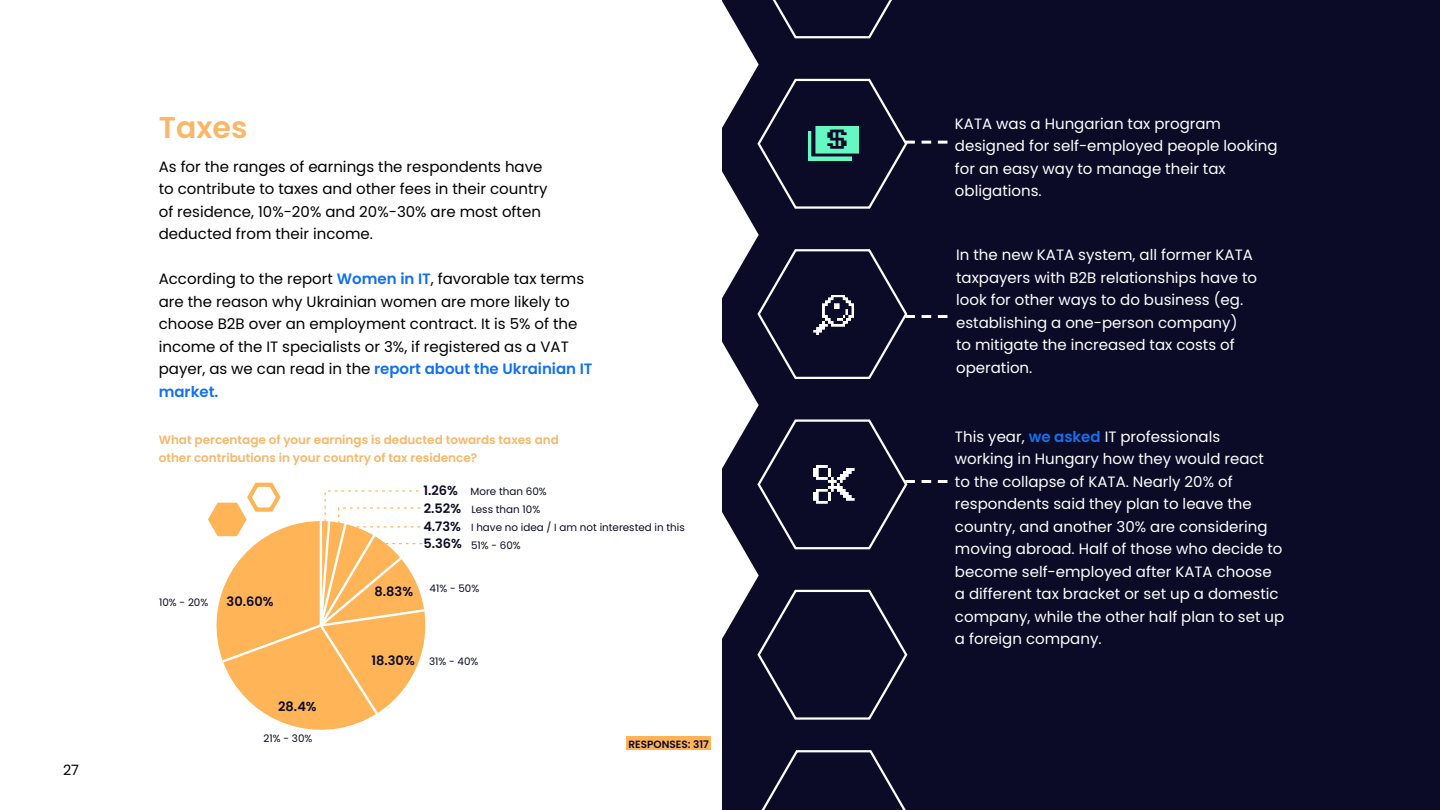
<style>
.page{position:relative;width:1440px;height:810px;background:#fff}
.page>*{position:absolute;margin:0;border:0;box-sizing:border-box;transform-origin:0 0}
.t1{font:600 30px "Poppins";color:#f9b768}
.t2{font:21.9px "Dogica bold";color:#0b0b28}
.t3{font:15px/22.5px "Poppins";color:#fff}
.t4{font:15px/22.5px "Poppins";color:#000}
.t5{font:14.25px "Poppins";color:#000}
.t6{font:600 12.98px/17.5px "Poppins";color:#0b0b28}
.t7{font:600 12px/18px "Poppins";color:#f9b768}
.t8{font:600 10.5px "Poppins";color:#0b0b28}
.t9{font:10.35px/17.8px "Poppins";color:#0b0b28}
.s1{font-weight:600;color:#1271ed}
.s2{font-weight:600;font-size:12.98px}
</style>
<div class="page">
<div style="left:723px;top:1px;width:717px;height:809px;background:#0b0b28"></div>
<svg style="left:761px;top:750px;width:145px;height:60px"></svg>
<svg style="left:208px;top:483px;width:218px;height:247px"></svg>
<svg style="left:722px;top:0;width:225px;height:721px"></svg>
<div style="left:626px;top:737px;width:85px;height:13px;background:#ffb357"></div>
<p class="t5" style="left:63px;top:762px;width:17px">27</p>
<h1 class="t1" style="left:159px;top:110px;width:90px">Taxes</h1>
<p class="t4" style="left:159px;top:155px;width:390px">As for the ranges of earnings the respondents have to contribute to taxes and other fees in their country of residence, 10%-20% and 20%-30% are most often deducted from their income.</p>
<p class="t4" style="left:159px;top:268px;width:435px">According to the report <span class="s1">Women in IT</span>, favorable tax terms are the reason why Ukrainian women are more likely to choose B2B over an employment contract. It is 5% of the income of the IT specialists or 3%, if registered as a VAT payer, as we can read in the <span class="s1">report about the Ukrainian IT market.</span></p>
<p class="t7" style="left:159px;top:431px;width:402px">What percentage of your earnings is deducted towards taxes and other contributions in your country of tax residence?</p>
<p class="t9" style="left:159px;top:593px;width:51px">10% - 20%</p>
<p class="t6" style="left:227px;top:593px;width:48px">30.60%</p>
<p class="t6" style="left:278px;top:698px;width:40px">28.4%</p>
<p class="t9" style="left:264px;top:730px;width:50px">21% - 30%</p>
<p class="t6" style="left:423px;top:482px;width:39px">1.26%<br>2.52%</p>
<p class="t9" style="left:423px;top:518px;width:263px"><span class="s2">4.73%</span> I have no idea / I am not interested in this<br><span class="s2">5.36%</span> 51% - 60%</p>
<p class="t9" style="left:471px;top:483px;width:78px">More than 60%<br>Less than 10%</p>
<p class="t6" style="left:375px;top:583px;width:40px">8.83%</p>
<p class="t9" style="left:430px;top:579px;width:51px">41% - 50%</p>
<p class="t6" style="left:371px;top:652px;width:45px">18.30%</p>
<p class="t9" style="left:429px;top:653px;width:51px">31% - 40%</p>
<p class="t8" style="left:628px;top:738px;width:82px">RESPONSES: 317</p>
<h2 class="t2" style="left:825px;top:127px;width:23px">$</h2>
<p class="t3" style="left:955px;top:112px;width:324px">KATA was a Hungarian tax program designed for self-employed people looking for an easy way to manage their tax obligations.</p>
<p class="t3" style="left:956px;top:244px;width:303px">In the new KATA system, all former KATA taxpayers with B2B relationships have to look for other ways to do business (eg. establishing a one-person company)<br>to mitigate the increased tax costs of operation.</p>
<p class="t3" style="left:955px;top:425px;width:331px">This year, <span class="s1">we asked</span> IT professionals<br>working in Hungary how they would react<br>to the collapse of KATA. Nearly 20% of respondents said they plan to leave the country, and another 30% are considering moving abroad. Half of those who decide to become self-employed after KATA choose a different tax bracket or set up a domestic company, while the other half plan to set up a foreign company.</p>
</div>
